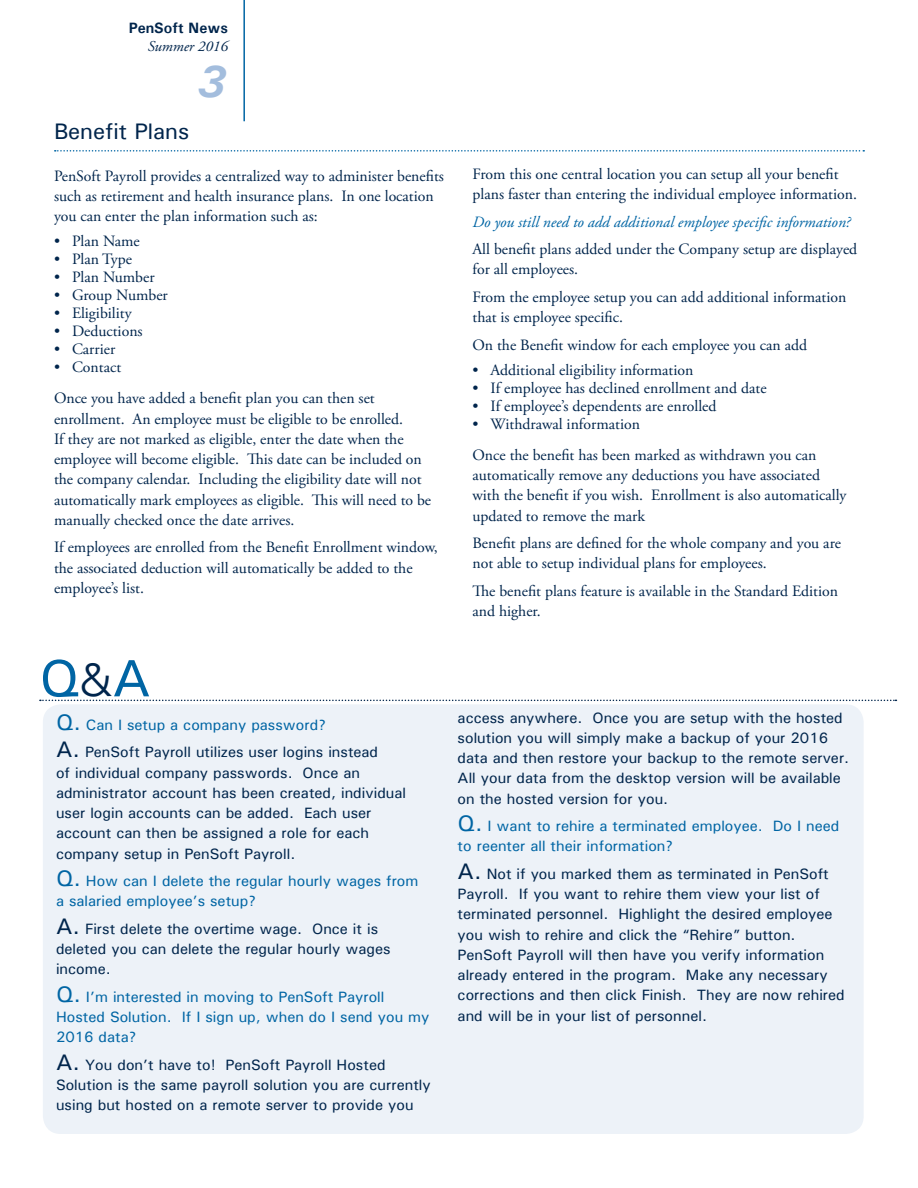
<style>
.page{position:relative;width:918px;height:1188px;background:#fff}
.page>*{position:absolute;margin:0;border:0;box-sizing:border-box;transform-origin:0 0}
.t1{font:500 52.5px "Univers";color:#0065a4}
.page_number{font:italic 700 45px "Univers";color:#a3bddd}
.Headline{font:500 22.5px "Univers";color:#00254c}
.Paragraph_Text{font:15.75px/20.2px "Adobe Garamond Pro";color:#00254c}
.Hanging_Indent{font:15.75px "Adobe Garamond Pro";color:#00254c}
.Paragraph_Text-2{font:italic 15.75px "Adobe Garamond Pro";color:#0065a4}
.Hanging_Indent_Last{font:15.75px "Adobe Garamond Pro";color:#00254c}
.Answer{font:500 15px/20.2px "Univers";color:#00254c}
.Answer-2{font:500 15px/20.2px "Univers";color:#0065a4}
.Text_Plain{font:700 15px "Univers";color:#00254c}
.Text_Plain-2{font:italic 15px "Adobe Garamond Pro";color:#00254c}
.s1{font-weight:300;font-size:45px;color:#00254c}
.s2{font-size:22.5px}
</style>
<div class="page">
<hr style="left:243px;top:0;width:2px;height:121px;background:#0065a4">
<svg style="left:40px;top:700px;width:856px;height:1px"></svg>
<div style="left:43px;top:704px;width:821px;height:430px;background:#edf2f8;border-radius:18px"></div>
<svg style="left:55px;top:150px;width:809px;height:2px"></svg>
<p class="Text_Plain" style="left:129px;top:18px;width:101px">PenSoft News</p>
<p class="Text_Plain-2" style="left:148px;top:37px;width:82px">Summer 2016</p>
<p class="page_number" style="left:197px;top:53px;width:30px">3</p>
<p class="Headline" style="left:54px;top:117px;width:137px">Benefit Plans</p>
<p class="Paragraph_Text" style="left:54px;top:166px;width:391px">PenSoft Payroll provides a centralized way to administer benefits such as retirement and health insurance plans. In one location you can enter the plan information such as:</p>
<p class="Hanging_Indent" style="left:54px;top:232px;width:87px">• Plan Name</p>
<p class="Hanging_Indent" style="left:54px;top:250px;width:80px">• Plan Type</p>
<p class="Hanging_Indent" style="left:54px;top:268px;width:102px">• Plan Number</p>
<p class="Hanging_Indent" style="left:54px;top:286px;width:115px">• Group Number</p>
<p class="Hanging_Indent" style="left:54px;top:304px;width:79px">• Eligibility</p>
<p class="Hanging_Indent" style="left:54px;top:322px;width:90px">• Deductions</p>
<p class="Hanging_Indent" style="left:54px;top:340px;width:63px">• Carrier</p>
<p class="Hanging_Indent_Last" style="left:54px;top:358px;width:69px">• Contact</p>
<p class="Paragraph_Text" style="left:54px;top:389px;width:379px">Once you have added a benefit plan you can then set enrollment. An employee must be eligible to be enrolled.<br>If they are not marked as eligible, enter the date when the employee will become eligible. This date can be included on the company calendar. Including the eligibility date will not automatically mark employees as eligible. This will need to be manually checked once the date arrives.</p>
<p class="Paragraph_Text" style="left:54px;top:538px;width:385px">If employees are enrolled from the Benefit Enrollment window, the associated deduction will automatically be added to the employee’s list.</p>
<p class="Paragraph_Text" style="left:472px;top:165px;width:386px">From this one central location you can setup all your benefit plans faster than entering the individual employee information.</p>
<p class="Paragraph_Text-2" style="left:472px;top:212px;width:380px">Do you still need to add additional employee specific information?</p>
<p class="Paragraph_Text" style="left:472px;top:240px;width:386px">All benefit plans added under the Company setup are displayed for all employees.</p>
<p class="Paragraph_Text" style="left:472px;top:287px;width:375px">From the employee setup you can add additional information that is employee specific.</p>
<p class="Paragraph_Text" style="left:472px;top:335px;width:336px">On the Benefit window for each employee you can add</p>
<p class="Hanging_Indent" style="left:472px;top:360px;width:222px">• Additional eligibility information</p>
<p class="Hanging_Indent" style="left:472px;top:378px;width:296px">• If employee has declined enrollment and date</p>
<p class="Hanging_Indent" style="left:472px;top:396px;width:246px">• If employee’s dependents are enrolled</p>
<p class="Hanging_Indent_Last" style="left:472px;top:414px;width:169px">• Withdrawal information</p>
<p class="Paragraph_Text" style="left:472px;top:445px;width:376px">Once the benefit has been marked as withdrawn you can automatically remove any deductions you have associated with the benefit if you wish. Enrollment is also automatically updated to remove the mark</p>
<p class="Paragraph_Text" style="left:472px;top:534px;width:370px">Benefit plans are defined for the whole company and you are not able to setup individual plans for employees.</p>
<p class="Paragraph_Text" style="left:472px;top:581px;width:367px">The benefit plans feature is available in the Standard Edition and higher.</p>
<p class="t1" style="left:39px;top:645px;width:113px">Q<span class="s1">&amp;</span>A</p>
<p class="Answer-2" style="left:56px;top:714px;width:272px"><span class="s2">Q.</span> Can I setup a company password?</p>
<p class="Answer" style="left:56px;top:742px;width:352px"><span class="s2">A.</span> PenSoft Payroll utilizes user logins instead<br>of individual company passwords. Once an administrator account has been created, individual user login accounts can be added. Each user account can then be assigned a role for each company setup in PenSoft Payroll.</p>
<p class="Answer-2" style="left:56px;top:871px;width:364px"><span class="s2">Q.</span> How can I delete the regular hourly wages from a salaried employee’s setup?</p>
<p class="Answer" style="left:56px;top:918px;width:336px"><span class="s2">A.</span> First delete the overtime wage. Once it is deleted you can delete the regular hourly wages income.</p>
<p class="Answer-2" style="left:56px;top:986px;width:375px"><span class="s2">Q.</span> I’m interested in moving to PenSoft Payroll<br>Hosted Solution. If I sign up, when do I send you my<br>2016 data?</p>
<p class="Answer" style="left:56px;top:1054px;width:376px"><span class="s2">A.</span> You don’t have to! PenSoft Payroll Hosted<br>Solution is the same payroll solution you are currently using but hosted on a remote server to provide you</p>
<p class="Answer" style="left:458px;top:707px;width:393px">access anywhere. Once you are setup with the hosted solution you will simply make a backup of your 2016 data and then restore your backup to the remote server.<br>All your data from the desktop version will be available on the hosted version for you.</p>
<p class="Answer-2" style="left:458px;top:816px;width:383px"><span class="s2">Q.</span> I want to rehire a terminated employee. Do I need to reenter all their information?</p>
<p class="Answer" style="left:458px;top:863px;width:389px"><span class="s2">A.</span> Not if you marked them as terminated in PenSoft Payroll. If you want to rehire them view your list of terminated personnel. Highlight the desired employee you wish to rehire and click the “Rehire” button.<br>PenSoft Payroll will then have you verify information already entered in the program. Make any necessary corrections and then click Finish. They are now rehired and will be in your list of personnel.</p>
</div>
